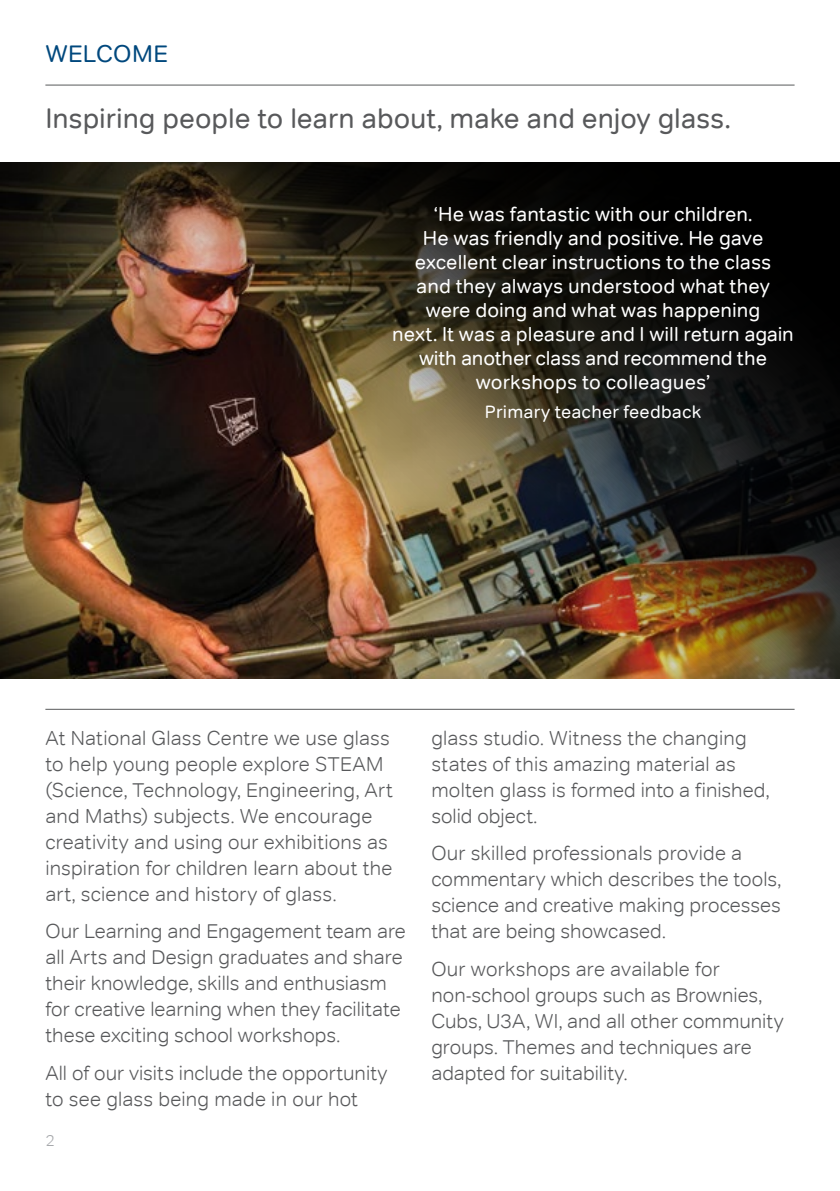
<style>
.page{position:relative;width:840px;height:1191px;background:#fff}
.page>*{position:absolute;margin:0;border:0;box-sizing:border-box;transform-origin:0 0}
.t1{font:28px "Tondo";letter-spacing:-.005em;color:#58595b}
.t2{font:24px "Tondo";letter-spacing:.015em;color:#00487d}
.t3{font:300 20px/26px "Tondo";letter-spacing:.005em;color:#58595b}
.t4{font:20px/24px "Tondo";color:#fff;text-align:center}
.t5{font:18px "Tondo";letter-spacing:.01em;color:#fff}
.t6{font:300 16px "Tondo";color:#a7a9ac}
</style>
<div class="page">
<img style="left:0;top:162px;width:839px;height:517px">
<hr style="left:45px;top:85px;width:749px;height:1px;background:#58595b">
<hr style="left:45px;top:709px;width:749px;height:1px;background:#58595b">
<p class="t2" style="left:45px;top:39px;width:124px">WELCOME</p>
<h1 class="t1" style="left:45px;top:102px;width:686px">Inspiring people to learn about, make and enjoy glass.</h1>
<p class="t4" style="left:392px;top:202px;width:403px">‘He was fantastic with our children.<br>He was friendly and positive. He gave excellent clear instructions to the class<br>and they always understood what they were doing and what was happening<br>next. It was a pleasure and I will return again with another class and recommend the workshops to colleagues’</p>
<p class="t5" style="left:484px;top:401px;width:218px">Primary teacher feedback</p>
<p class="t3" style="left:45px;top:725px;width:349px">At National Glass Centre we use glass to help young people explore STEAM (Science, Technology, Engineering, Art and Maths) subjects. We encourage creativity and using our exhibitions as inspiration for children learn about the art, science and history of glass.</p>
<p class="t3" style="left:45px;top:918px;width:361px">Our Learning and Engagement team are all Arts and Design graduates and share their knowledge, skills and enthusiasm for creative learning when they facilitate these exciting school workshops.</p>
<p class="t3" style="left:45px;top:1059px;width:343px">All of our visits include the opportunity to see glass being made in our hot</p>
<p class="t6" style="left:45px;top:1130px;width:11px">2</p>
<p class="t3" style="left:431px;top:725px;width:339px">glass studio. Witness the changing states of this amazing material as molten glass is formed into a finished, solid object.</p>
<p class="t3" style="left:431px;top:840px;width:351px">Our skilled professionals provide a commentary which describes the tools, science and creative making processes that are being showcased.</p>
<p class="t3" style="left:431px;top:955px;width:353px">Our workshops are available for non-school groups such as Brownies, Cubs, U3A, WI, and all other community groups. Themes and techniques are adapted for suitability.</p>
</div>
